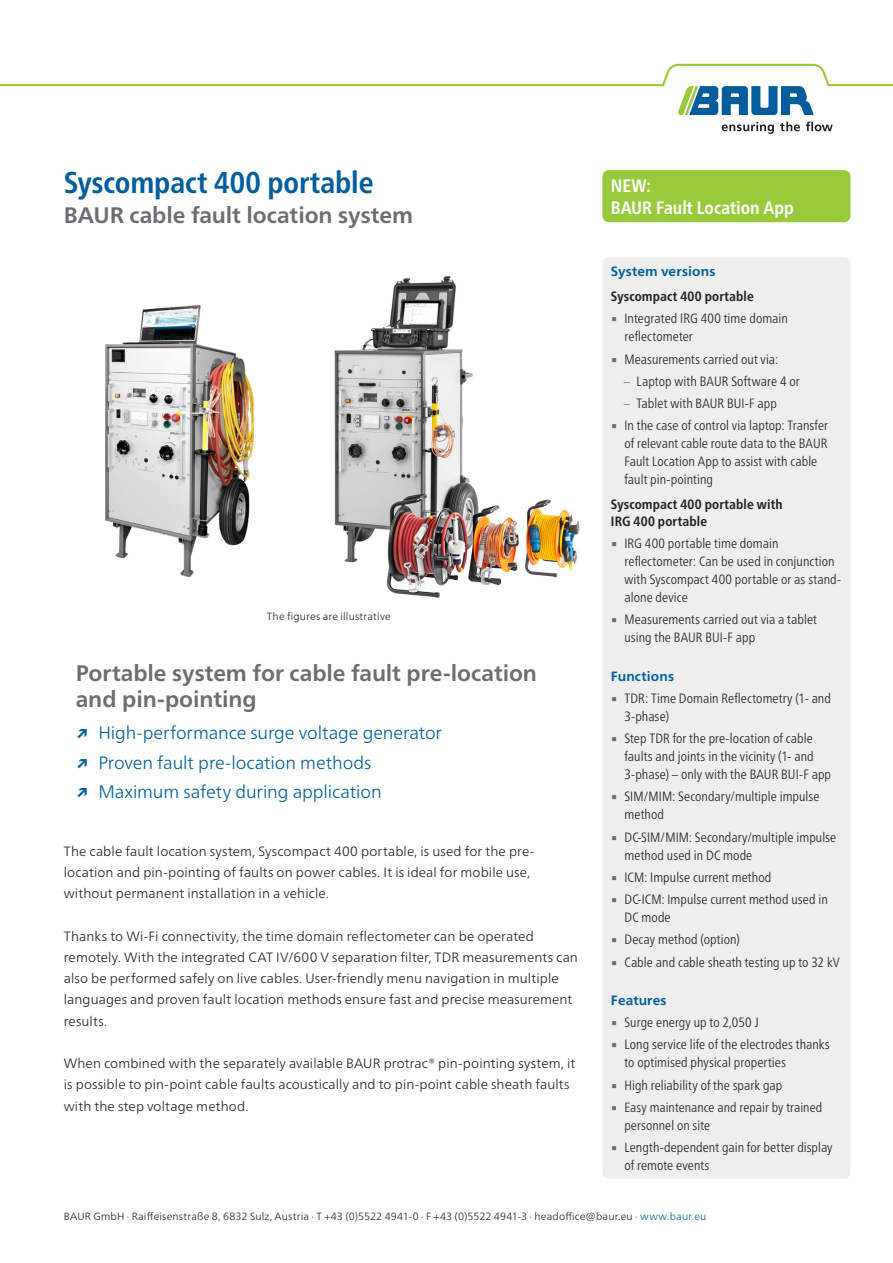
<style>
.page{position:relative;width:893px;height:1263px;background:#fff}
.page>*{position:absolute;margin:0;border:0;box-sizing:border-box;transform-origin:0 0}
.DB_-_Titel_Produktname_blau{font:700 condensed 30px "Frutiger Neue LTW1 G";letter-spacing:-.005em;color:#005d9c}
.DB_-_Aufzählung_USP_Überschrift{font:700 22.5px/25.5px "Frutiger Neue LTW1 G";letter-spacing:-.005em;color:#6c6d70}
.DB_-_Titel_Produktbeschreibung_grau{font:700 22.5px "Frutiger Neue LTW1 G";letter-spacing:-.005em;color:#6c6d70}
.t1{font:300 18px "Frutiger Neue LTW1 G";letter-spacing:-.005em;color:#005d9c}
.DB_-_Text_Grüne_Box{font:700 condensed 18px "Frutiger Neue LTW1 G";color:#fff}
.t2{font:300 condensed 13.5px/18px "Frutiger Neue LTW1 G";letter-spacing:.01em;color:#231f20}
.DB___Fließtext{font:300 13.5px/21.3px "Frutiger Neue LTW1 G";letter-spacing:.01em;color:#231f20}
.DB_-_Condensed_Unterüberschrift{font:700 condensed 13.5px/16.5px "Frutiger Neue LTW1 G";letter-spacing:.01em;color:#231f20}
.DB_-_Condensed_Überschrift{font:700 13.5px "Frutiger Neue LTW1 G";letter-spacing:.01em;color:#005d9c}
.t3{font:300 condensed 13.35px/18px "Frutiger Neue LTW1 G";letter-spacing:.005em;color:#231f20}
.DB_-_Fußnote_zentriert{font:300 10.5px "Frutiger Neue LTW1 G";letter-spacing:.015em;color:#231f20}
.s1{font-weight:700}
.s2{font-family:"Lucida Sans Unicode";font-weight:400;font-stretch:normal;color:#6c6d70}
.s3{color:#6c6d70}
.s4{color:#005d9c}
</style>
<div class="page">
<div style="left:602px;top:257px;width:248px;height:922px;background:#eeeeef;border-radius:6px"></div>
<img style="left:106px;top:305px;width:148px;height:271px">
<div style="left:602px;top:170px;width:248px;height:52px;background:#99ca3b;border-radius:6px"></div>
<img style="left:334px;top:276px;width:246px;height:322px">
<svg style="left:722px;top:122px;width:52px;height:12px"></svg>
<svg style="left:780px;top:122px;width:20px;height:9px"></svg>
<svg style="left:806px;top:122px;width:27px;height:9px"></svg>
<svg style="left:0;top:64px;width:893px;height:51px"></svg>
<p class="DB_-_Titel_Produktname_blau" style="left:64px;top:160px;width:311px">Syscompact 400 portable</p>
<p class="DB_-_Titel_Produktbeschreibung_grau" style="left:64px;top:199px;width:351px">BAUR cable fault location system</p>
<p class="DB_-_Fußnote_zentriert" style="left:267px;top:608px;width:125px">The figures are illustrative</p>
<p class="DB_-_Aufzählung_USP_Überschrift" style="left:76px;top:659px;width:463px">Portable system for cable fault pre-location and pin-pointing</p>
<p class="t1" style="left:76px;top:719px;width:368px"><span class="s1">↗</span> High-performance surge voltage generator</p>
<p class="t1" style="left:76px;top:749px;width:297px"><span class="s1">↗</span> Proven fault pre-location methods</p>
<p class="t1" style="left:76px;top:779px;width:307px"><span class="s1">↗</span> Maximum safety during application</p>
<p class="DB___Fließtext" style="left:64px;top:839px;width:472px">The cable fault location system, Syscompact 400 portable, is used for the pre&shy;location and pin-pointing of faults on power cables. It is ideal for mobile use, without permanent installation in a vehicle.</p>
<p class="DB___Fließtext" style="left:64px;top:924px;width:516px">Thanks to Wi-Fi connectivity, the time domain reflectometer can be operated remotely. With the integrated CAT IV/600 V separation filter, TDR measurements can also be performed safely on live cables. User-friendly menu navigation in multiple languages and proven fault location methods ensure fast and precise measurement results.</p>
<p class="DB___Fließtext" style="left:64px;top:1052px;width:513px">When combined with the separately available BAUR protrac® pin-pointing system, it is possible to pin-point cable faults acoustically and to pin-point cable sheath faults with the step voltage method.</p>
<p class="DB_-_Text_Grüne_Box" style="left:611px;top:173px;width:42px">NEW:</p>
<p class="DB_-_Text_Grüne_Box" style="left:611px;top:194px;width:185px">BAUR Fault Location App</p>
<p class="DB_-_Condensed_Überschrift" style="left:611px;top:262px;width:106px">System versions</p>
<p class="DB_-_Condensed_Unterüberschrift" style="left:611px;top:287px;width:144px">Syscompact 400 portable</p>
<p class="t2" style="left:624px;top:309px;width:165px;text-indent:-14px"><span class="s2">▪</span> Integrated IRG 400 time domain reflectometer</p>
<p class="t2" style="left:611px;top:349px;width:169px"><span class="s2">▪</span> Measurements carried out via:</p>
<p class="t2" style="left:624px;top:371px;width:177px"><span class="s3">–</span> Laptop with BAUR Software 4 or</p>
<p class="t2" style="left:624px;top:393px;width:155px"><span class="s3">–</span> Tablet with BAUR BUI-F app</p>
<p class="t2" style="left:624px;top:416px;width:205px;text-indent:-14px"><span class="s2">▪</span> In the case of control via laptop: Transfer of relevant cable route data to the BAUR Fault Location App to assist with cable fault pin-pointing</p>
<p class="DB_-_Condensed_Unterüberschrift" style="left:611px;top:495px;width:173px">Syscompact 400 portable with<br>IRG 400 portable</p>
<p class="t2" style="left:624px;top:533px;width:218px;text-indent:-14px"><span class="s2">▪</span> IRG 400 portable time domain reflectometer: Can be used in conjunction with Syscompact 400 portable or as stand&shy;alone device</p>
<p class="t2" style="left:624px;top:610px;width:194px;text-indent:-14px"><span class="s2">▪</span> Measurements carried out via a tablet using the BAUR BUI-F app</p>
<p class="DB_-_Condensed_Überschrift" style="left:611px;top:666px;width:65px">Functions</p>
<p class="t2" style="left:624px;top:688px;width:208px;text-indent:-14px"><span class="s2">▪</span> TDR: Time Domain Reflectometry (1- and<br>3-phase)</p>
<p class="t2" style="left:624px;top:728px;width:208px;text-indent:-14px"><span class="s2">▪</span> Step TDR for the pre-location of cable faults and joints in the vicinity (1- and<br>3-phase) – only with the BAUR BUI-F app</p>
<p class="t2" style="left:624px;top:787px;width:197px;text-indent:-14px"><span class="s2">▪</span> SIM/MIM: Secondary/multiple impulse method</p>
<p class="t2" style="left:624px;top:827px;width:213px;text-indent:-14px"><span class="s2">▪</span> DC-SIM/MIM: Secondary/multiple impulse method used in DC mode</p>
<p class="t2" style="left:611px;top:867px;width:162px"><span class="s2">▪</span> ICM: Impulse current method</p>
<p class="t2" style="left:624px;top:889px;width:205px;text-indent:-14px"><span class="s2">▪</span> DC-ICM: Impulse current method used in<br>DC mode</p>
<p class="t2" style="left:611px;top:930px;width:131px"><span class="s2">▪</span> Decay method (option)</p>
<p class="t2" style="left:611px;top:952px;width:230px"><span class="s2">▪</span> Cable and cable sheath testing up to 32 kV</p>
<p class="DB_-_Condensed_Überschrift" style="left:611px;top:990px;width:57px">Features</p>
<p class="t2" style="left:611px;top:1012px;width:149px"><span class="s2">▪</span> Surge energy up to 2,050 J</p>
<p class="t2" style="left:624px;top:1035px;width:207px;text-indent:-14px"><span class="s2">▪</span> Long service life of the electrodes thanks to optimised physical properties</p>
<p class="t2" style="left:611px;top:1075px;width:173px"><span class="s2">▪</span> High reliability of the spark gap</p>
<p class="t3" style="left:624px;top:1097px;width:199px;text-indent:-13px"><span class="s2">▪</span> Easy maintenance and repair by trained personnel on site</p>
<p class="t2" style="left:624px;top:1137px;width:210px;text-indent:-14px"><span class="s2">▪</span> Length-dependent gain for better display of remote events</p>
<p class="DB_-_Fußnote_zentriert" style="left:64px;top:1208px;width:644px">BAUR GmbH · Raiffeisenstraße 8, 6832 Sulz, Austria · T +43 (0)5522 4941-0 · F +43 (0)5522 4941-3 · headoffice@baur.eu · <span class="s4">www.baur.eu</span></p>
</div>
